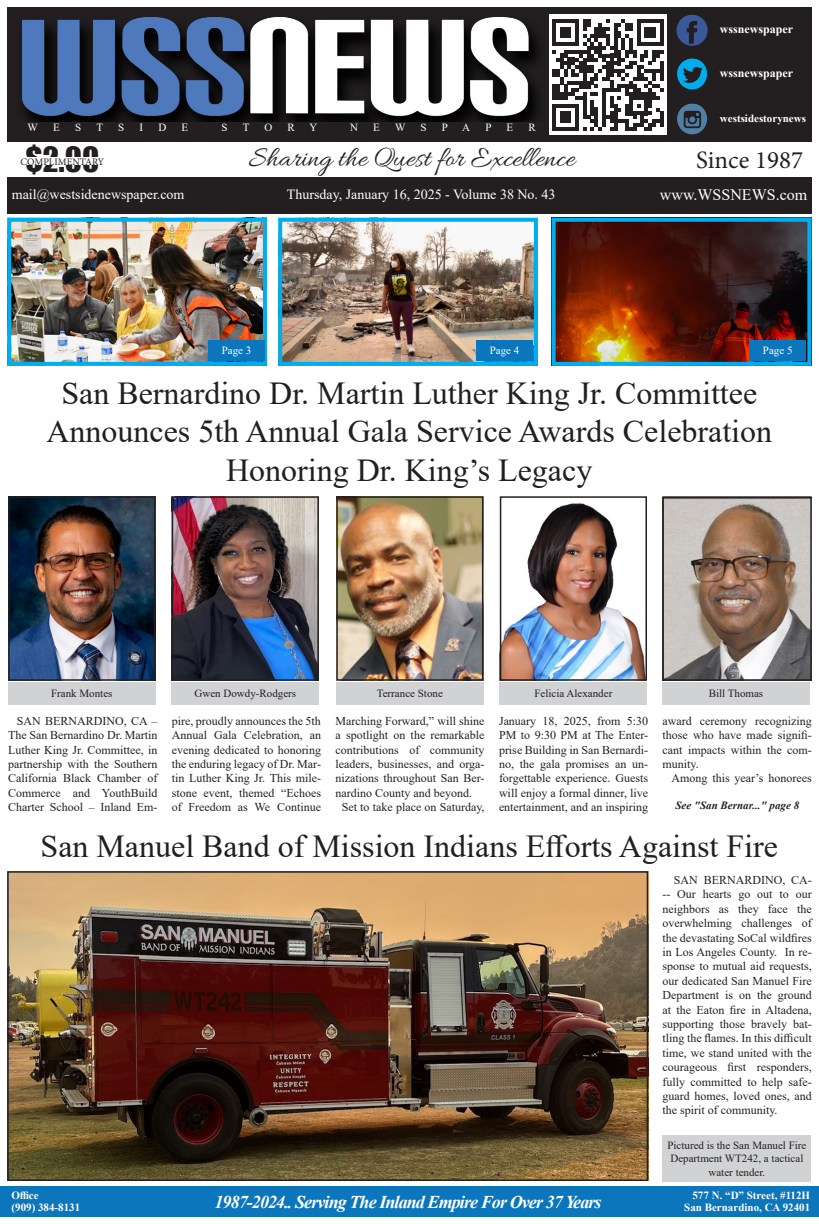
<style>
.page{position:relative;width:819px;height:1224px;background:#fff}
.page>*{position:absolute;margin:0;border:0;box-sizing:border-box;transform-origin:0 0}
.t1{font:32px "Times New Roman";color:#231f20}
.t2{font:32px "Impact";color:#231f20}
.t3{font:29px "Allura";color:#231f20}
.Message_Header{font:25px "Minion Pro";color:#231f20}
.t4{font:italic 700 18px "Times New Roman";letter-spacing:-.05em;color:#fff}
.t5{font:16px "Times New Roman";color:#fff}
.t6{font:14px "Times New Roman";color:#fff}
.t7{font:12px/14.4px "Times New Roman";color:#231f20;text-align:justify}
.t8{font:700 12px "Times New Roman";color:#fff}
.center{font:11px/13.2px "Times New Roman";color:#231f20;text-align:center}
.t9{font:700 11px "Times New Roman";color:#fff}
.t10{font:11px "Times New Roman";color:#fff}
.t11{font:italic 700 11px "Times New Roman";color:#231f20}
.t12{font:10px "Minion Pro";color:#231f20}
</style>
<div class="page">
<hr style="left:0;top:0;width:1px;height:46px;background:#231f20">
<img style="left:12px;top:223px;width:250px;height:138px">
<div style="left:7px;top:218px;width:260px;height:148px;border:4px solid #00aeef"></div>
<img style="left:557px;top:223px;width:249px;height:138px">
<div style="left:552px;top:218px;width:259px;height:148px;border:4px solid #00aeef"></div>
<div style="left:750px;top:340px;width:56px;height:21px;background:#0c76bc"></div>
<img style="left:283px;top:223px;width:250px;height:138px">
<div style="left:278px;top:218px;width:260px;height:148px;border:4px solid #00aeef"></div>
<div style="left:476px;top:340px;width:57px;height:21px;background:#0c76bc"></div>
<div style="left:7px;top:7px;width:805px;height:178px;background:#231f20"></div>
<div style="left:6px;top:142px;width:807px;height:35px;background:#fff"></div>
<div style="left:7px;top:185px;width:805px;height:28px;background:#231f20"></div>
<img style="left:676px;top:15px;width:32px;height:31px;border-radius:16px">
<img style="left:677px;top:58px;width:30px;height:31px">
<img style="left:677px;top:103px;width:30px;height:31px">
<div style="left:549px;top:14px;width:117px;height:121px;background:#fff"></div>
<svg style="left:552px;top:19px;width:112px;height:112px"></svg>
<hr style="left:660px;top:111px;width:4px;height:16px;background:#231f20">
<img style="left:22px;top:17px;width:517px;height:104px">
<div style="left:0;top:1187px;width:819px;height:30px;background:#0c76bc"></div>
<div style="left:662px;top:1135px;width:149px;height:47px;background:#d1d2d4"></div>
<div style="left:208px;top:340px;width:57px;height:21px;background:#0c76bc"></div>
<img style="left:11px;top:499px;width:141px;height:179px">
<div style="left:8px;top:496px;width:147px;height:185px;border:2px solid #231f20"></div>
<img style="left:175px;top:499px;width:141px;height:179px">
<div style="left:172px;top:496px;width:147px;height:185px;border:2px solid #231f20"></div>
<img style="left:339px;top:499px;width:141px;height:179px">
<div style="left:336px;top:496px;width:147px;height:185px;border:2px solid #231f20"></div>
<img style="left:503px;top:503px;width:141px;height:175px">
<div style="left:500px;top:496px;width:147px;height:185px;border:2px solid #231f20"></div>
<div style="left:8px;top:682px;width:147px;height:23px;background:#d1d2d4"></div>
<div style="left:172px;top:682px;width:147px;height:23px;background:#d1d2d4"></div>
<div style="left:336px;top:682px;width:147px;height:23px;background:#d1d2d4"></div>
<div style="left:500px;top:682px;width:147px;height:23px;background:#d1d2d4"></div>
<div style="left:662px;top:682px;width:148px;height:23px;background:#d1d2d4"></div>
<img style="left:665px;top:499px;width:144px;height:179px">
<div style="left:662px;top:496px;width:150px;height:185px;border:2px solid #231f20"></div>
<img style="left:10px;top:874px;width:635px;height:304px">
<div style="left:7px;top:871px;width:641px;height:310px;border:2px solid #231f20"></div>
<p class="t10" style="left:28px;top:120px;width:12px">W</p>
<p class="t10" style="left:53px;top:120px;width:8px">E</p>
<p class="t10" style="left:75px;top:120px;width:8px">S</p>
<p class="t10" style="left:96px;top:120px;width:8px">T</p>
<p class="t10" style="left:118px;top:120px;width:8px">S</p>
<p class="t10" style="left:140px;top:120px;width:5px">I</p>
<p class="t10" style="left:158px;top:120px;width:9px">D</p>
<p class="t10" style="left:182px;top:120px;width:8px">E</p>
<p class="t10" style="left:221px;top:120px;width:8px">S</p>
<p class="t10" style="left:243px;top:120px;width:8px">T</p>
<p class="t10" style="left:264px;top:120px;width:9px">O</p>
<p class="t10" style="left:287px;top:120px;width:9px">R</p>
<p class="t10" style="left:309px;top:120px;width:9px">Y</p>
<p class="t10" style="left:350px;top:120px;width:9px">N</p>
<p class="t10" style="left:373px;top:120px;width:8px">E</p>
<p class="t10" style="left:395px;top:120px;width:12px">W</p>
<p class="t10" style="left:421px;top:120px;width:8px">S</p>
<p class="t10" style="left:442px;top:120px;width:8px">P</p>
<p class="t10" style="left:462px;top:120px;width:9px">A</p>
<p class="t10" style="left:485px;top:120px;width:8px">P</p>
<p class="t10" style="left:507px;top:120px;width:8px">E</p>
<p class="t10" style="left:529px;top:120px;width:9px">R</p>
<p class="t8" style="left:720px;top:21px;width:75px">wssnewspaper</p>
<p class="t8" style="left:720px;top:65px;width:75px">wssnewspaper</p>
<p class="t9" style="left:720px;top:110px;width:88px">westsidestorynews</p>
<p class="t2" style="left:25px;top:135px;width:75px">$2.00</p>
<p class="t6" style="left:12px;top:184px;width:174px">mail@westsidenewspaper.com</p>
<p class="t6" style="left:287px;top:184px;width:270px">Thursday, January 16, 2025 - Volume 38 No. 43</p>
<p class="t5" style="left:660px;top:184px;width:149px">www.WSSNEWS.com</p>
<p class="t3" style="left:249px;top:142px;width:328px">Sharing the Quest for Excellence</p>
<p class="Message_Header" style="left:696px;top:143px;width:108px">Since 1987</p>
<p class="t12" style="left:20px;top:155px;width:85px">COMPLIMENTARY</p>
<p class="t10" style="left:222px;top:343px;width:31px">Page 3</p>
<p class="t1" style="left:61px;top:371px;width:697px">San Bernardino Dr. Martin Luther King Jr. Committee</p>
<p class="t1" style="left:46px;top:409px;width:727px">Announces 5th Annual Gala Service Awards Celebration</p>
<p class="t1" style="left:226px;top:447px;width:368px">Honoring Dr. King’s Legacy</p>
<p class="t10" style="left:490px;top:343px;width:31px">Page 4</p>
<p class="t10" style="left:763px;top:343px;width:31px">Page 5</p>
<p class="center" style="left:51px;top:687px;width:63px">Frank Montes</p>
<p class="center" style="left:194px;top:687px;width:103px">Gwen Dowdy-Rodgers</p>
<p class="center" style="left:377px;top:687px;width:68px">Terrance Stone</p>
<p class="center" style="left:534px;top:687px;width:79px">Felicia Alexander</p>
<p class="center" style="left:709px;top:687px;width:56px">Bill Thomas</p>
<p class="t7" style="left:8px;top:713px;width:151px;text-indent:9px">SAN BERNARDINO, CA – The San Bernardino Dr. Martin Luther King Jr. Committee, in partnership with the Southern California Black Chamber of Commerce and YouthBuild Charter School – Inland Em-</p>
<p class="t7" style="left:172px;top:713px;width:151px">pire, proudly announces the 5th Annual Gala Celebration, an evening dedicated to honoring the enduring legacy of Dr. Mar&shy;tin Luther King Jr. This mile&shy;stone event, themed “Echoes of Freedom as We Continue</p>
<p class="t7" style="left:335px;top:713px;width:151px">Marching Forward,” will shine a spotlight on the remarkable contributions of community leaders, businesses, and orga&shy;nizations throughout San Ber&shy;nardino County and beyond.</p>
<p class="t7" style="left:499px;top:713px;width:151px">January 18, 2025, from 5:30<br>PM to 9:30 PM at The Enter&shy;prise Building in San Bernardi&shy;no, the gala promises an un&shy;forgettable experience. Guests will enjoy a formal dinner, live entertainment, and an inspiring</p>
<p class="t7" style="left:663px;top:713px;width:151px">award ceremony recognizing those who have made signifi&shy;cant impacts within the com&shy;munity.</p>
<p class="t7" style="left:672px;top:771px;width:142px">Among this year’s honorees</p>
<p class="t11" style="left:675px;top:798px;width:125px">See "San Bernar..." page 8</p>
<p class="t7" style="left:342px;top:800px;width:144px">Set to take place on Saturday,</p>
<p class="t1" style="left:41px;top:823px;width:739px">San Manuel Band of Mission Indians Efforts Against Fire</p>
<p class="t7" style="left:662px;top:872px;width:151px;text-indent:12px">SAN BERNARDINO, CA--- Our hearts go out to our neighbors as they face the overwhelming challenges of the devastating SoCal wildfires in Los Angeles County. In re&shy;sponse to mutual aid requests, our dedicated San Manuel Fire Department is on the ground at the Eaton fire in Altadena, supporting those bravely bat&shy;tling the flames. In this difficult time, we stand united with the courageous first responders, fully committed to help safe&shy;guard homes, loved ones, and the spirit of community.</p>
<p class="t9" style="left:12px;top:1187px;width:29px">Office</p>
<p class="t9" style="left:12px;top:1199px;width:70px">(909) 384-8131</p>
<p class="center" style="left:667px;top:1139px;width:141px">Pictured is the San Manuel Fire<br>Department WT242, a tactical water tender.</p>
<p class="t4" style="left:215px;top:1189px;width:389px">1987-2024.. Serving The Inland Empire For Over 37 Years</p>
<p class="t9" style="left:692px;top:1187px;width:119px">577 N. “D” Street, #112H</p>
<p class="t9" style="left:684px;top:1199px;width:127px">San Bernardino, CA 92401</p>
</div>
